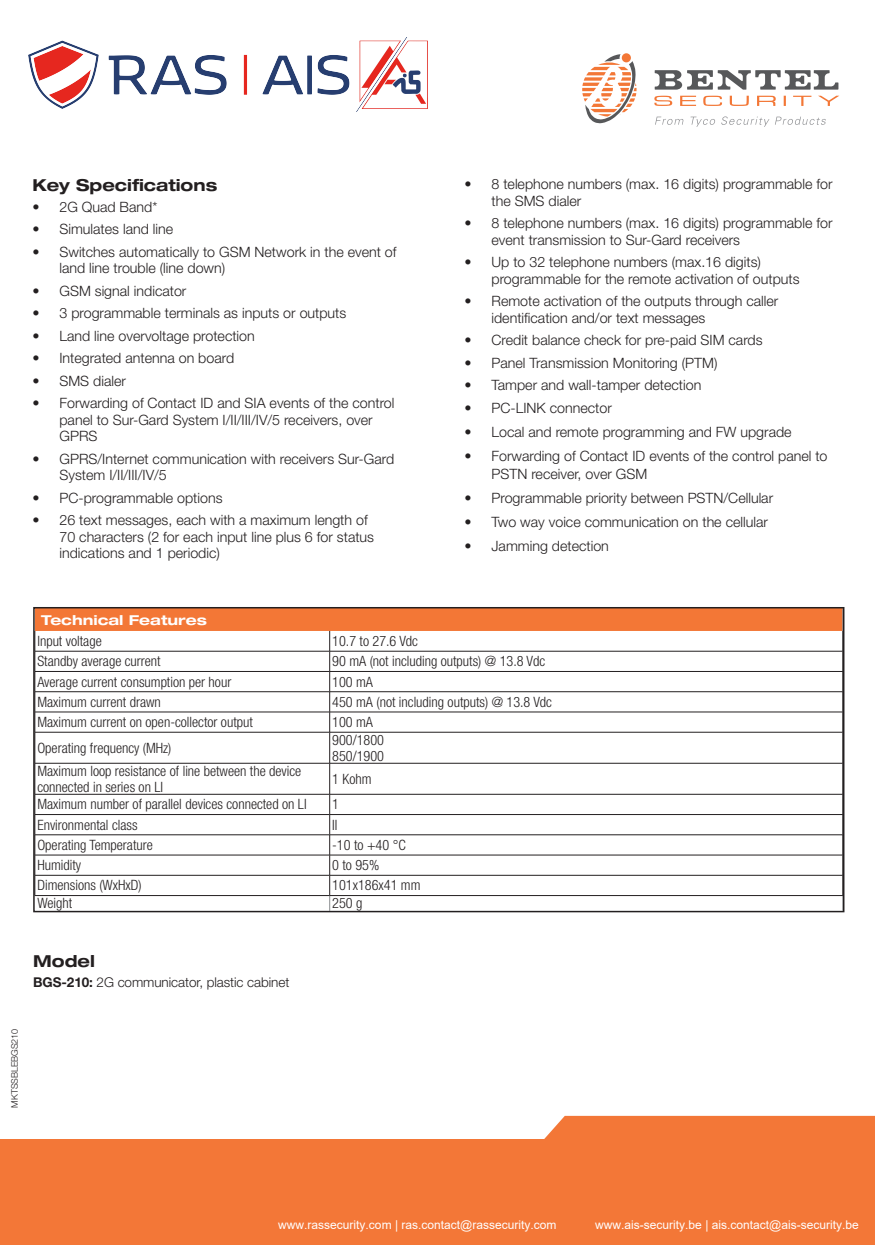
<style>
.page{position:relative;width:875px;height:1245px;background:#fff}
.page>*{position:absolute;margin:0;border:0;box-sizing:border-box;transform-origin:0 0}
.t1{font:700 expanded 16.5px "Helvetica Neue LT Pro";color:#231f20}
.t2{font:300 14.25px/16.5px "Helvetica Neue LT Pro";color:#231f20}
.t3{font:300 condensed 14.25px/15.8px "Helvetica Neue LT Pro";color:#231f20}
.t4{font:700 expanded 13.65px "Helvetica Neue LT Pro";color:#fff;scale:1.06 1}
.t5{font:300 13.5px "Helvetica Neue LT Pro";letter-spacing:-.005em;color:#231f20}
.t6{font:12px "Arial";color:#fff}
.t7{font:300 9px "Helvetica Neue LT Pro";letter-spacing:-.005em;color:#231f20}
.s1{font-weight:700}
.s2{font-style:inherit}
</style>
<div class="page">
<svg style="left:0;top:1116px;width:875px;height:129px;background:#f4864d"></svg>
<svg style="left:654px;top:96px;width:185px;height:10px"></svg>
<svg style="left:655px;top:70px;width:183px;height:20px"></svg>
<svg style="left:582px;top:53px;width:55px;height:70px"></svg>
<svg style="left:655px;top:117px;width:29px;height:8px"></svg>
<svg style="left:690px;top:117px;width:25px;height:10px"></svg>
<svg style="left:721px;top:116px;width:48px;height:11px"></svg>
<svg style="left:775px;top:117px;width:51px;height:8px"></svg>
<svg style="left:36px;top:733px;width:805px;height:176px"></svg>
<svg style="left:36px;top:610px;width:805px;height:122px"></svg>
<hr style="left:35px;top:732px;width:295px;height:1px;background:#231f20">
<hr style="left:330px;top:732px;width:513px;height:1px;background:#231f20">
<hr style="left:329px;top:732px;width:1px;height:31px;background:#231f20">
<hr style="left:35px;top:763px;width:295px;height:1px;background:#231f20">
<hr style="left:330px;top:763px;width:513px;height:1px;background:#231f20">
<hr style="left:329px;top:763px;width:1px;height:31px;background:#231f20">
<hr style="left:35px;top:794px;width:295px;height:1px;background:#231f20">
<hr style="left:330px;top:794px;width:513px;height:1px;background:#231f20">
<hr style="left:35px;top:814px;width:295px;height:1px;background:#231f20">
<hr style="left:330px;top:814px;width:513px;height:1px;background:#231f20">
<hr style="left:35px;top:834px;width:295px;height:1px;background:#231f20">
<hr style="left:330px;top:834px;width:513px;height:1px;background:#231f20">
<hr style="left:35px;top:855px;width:295px;height:1px;background:#231f20">
<hr style="left:330px;top:855px;width:513px;height:1px;background:#231f20">
<hr style="left:35px;top:875px;width:295px;height:1px;background:#231f20">
<hr style="left:330px;top:875px;width:513px;height:1px;background:#231f20">
<svg style="left:329px;top:794px;width:1px;height:115px"></svg>
<hr style="left:35px;top:895px;width:295px;height:1px;background:#231f20">
<hr style="left:330px;top:895px;width:513px;height:1px;background:#231f20">
<div style="left:33px;top:607px;width:811px;height:305px;border:2px solid #231f20"></div>
<img style="left:28px;top:37px;width:399px;height:75px">
<p class="t1" style="left:32px;top:175px;width:186px">Key Specifications</p>
<p class="t2" style="left:32px;top:198px;width:126px">• 2G Quad Band*</p>
<p class="t2" style="left:32px;top:220px;width:142px">• Simulates land line</p>
<p class="t2" style="left:59px;top:243px;width:339px;text-indent:-27px">• Switches automatically to GSM Network in the event of land line trouble (line down)</p>
<p class="t2" style="left:32px;top:282px;width:155px">• GSM signal indicator</p>
<p class="t2" style="left:32px;top:304px;width:315px">• 3 programmable terminals as inputs or outputs</p>
<p class="t2" style="left:32px;top:327px;width:224px">• Land line overvoltage protection</p>
<p class="t2" style="left:32px;top:349px;width:203px">• Integrated antenna on board</p>
<p class="t2" style="left:32px;top:372px;width:95px">• SMS dialer</p>
<p class="t2" style="left:59px;top:394px;width:336px;text-indent:-27px">• Forwarding of Contact ID and SIA events of the control panel to Sur-Gard System I/II/III/IV/5 receivers, over<br>GPRS</p>
<p class="t2" style="left:59px;top:450px;width:336px;text-indent:-27px">• GPRS/Internet communication with receivers Sur-Gard<br>System I/II/III/IV/5</p>
<p class="t2" style="left:32px;top:489px;width:192px">• PC-programmable options</p>
<p class="t2" style="left:59px;top:511px;width:316px;text-indent:-27px">• 26 text messages, each with a maximum length of<br>70 characters (2 for each input line plus 6 for status indications and 1 periodic)</p>
<p class="t2" style="left:491px;top:176px;width:343px;text-indent:-27px">• 8 telephone numbers (max. 16 digits) programmable for the SMS dialer</p>
<p class="t2" style="left:491px;top:215px;width:343px;text-indent:-27px">• 8 telephone numbers (max. 16 digits) programmable for event transmission to Sur-Gard receivers</p>
<p class="t2" style="left:491px;top:254px;width:310px;text-indent:-27px">• Up to 32 telephone numbers (max.16 digits) programmable for the remote activation of outputs</p>
<p class="t2" style="left:491px;top:293px;width:288px;text-indent:-27px">• Remote activation of the outputs through caller identification and/or text messages</p>
<p class="t2" style="left:464px;top:332px;width:300px">• Credit balance check for pre-paid SIM cards</p>
<p class="t2" style="left:464px;top:354px;width:254px">• Panel Transmission Monitoring (PTM)</p>
<p class="t2" style="left:464px;top:377px;width:238px">• Tamper and wall-tamper detection</p>
<p class="t2" style="left:464px;top:399px;width:149px">• PC-LINK connector</p>
<p class="t2" style="left:464px;top:423px;width:329px">• Local and remote programming and FW upgrade</p>
<p class="t2" style="left:491px;top:446px;width:338px;line-height:18px;text-indent:-27px">• Forwarding of Contact ID events of the control panel to<br>PSTN receiver, over GSM</p>
<p class="t2" style="left:464px;top:489px;width:310px">• Programmable priority between PSTN/Cellular</p>
<p class="t2" style="left:464px;top:513px;width:305px">• Two way voice communication on the cellular</p>
<p class="t2" style="left:464px;top:537px;width:146px">• Jamming detection</p>
<p class="t4" style="left:41px;top:611px;width:158px">Technical Features</p>
<p class="t3" style="left:37px;top:633px;width:66px">Input voltage</p>
<p class="t3" style="left:332px;top:633px;width:87px">10.7 to 27.6 Vdc</p>
<p class="t3" style="left:37px;top:653px;width:125px">Standby average current</p>
<p class="t3" style="left:332px;top:653px;width:214px">90 mA (not including outputs) @ 13.8 Vdc</p>
<p class="t3" style="left:37px;top:674px;width:195px">Average current consumption per hour</p>
<p class="t3" style="left:332px;top:674px;width:42px">100 mA</p>
<p class="t3" style="left:37px;top:694px;width:125px">Maximum current drawn</p>
<p class="t3" style="left:332px;top:694px;width:221px">450 mA (not including outputs) @ 13.8 Vdc</p>
<p class="t3" style="left:37px;top:714px;width:217px">Maximum current on open-collector output</p>
<p class="t3" style="left:332px;top:714px;width:42px">100 mA</p>
<p class="t3" style="left:37px;top:740px;width:136px">Operating frequency (MHz)</p>
<p class="t3" style="left:332px;top:732px;width:53px">900/1800<br>850/1900</p>
<p class="t3" style="left:37px;top:763px;width:265px">Maximum loop resistance of line between the device connected in series on LI</p>
<p class="t3" style="left:332px;top:771px;width:41px">1 Kohm</p>
<p class="t3" style="left:37px;top:796px;width:271px">Maximum number of parallel devices connected on LI</p>
<p class="t3" style="left:332px;top:796px;width:8px">1</p>
<p class="t3" style="left:37px;top:817px;width:102px">Environmental class</p>
<p class="t3" style="left:332px;top:817px;width:7px">II</p>
<p class="t3" style="left:37px;top:837px;width:117px">Operating Temperature</p>
<p class="t3" style="left:332px;top:837px;width:75px">-10 to +40 °C</p>
<p class="t3" style="left:37px;top:857px;width:45px">Humidity</p>
<p class="t3" style="left:332px;top:857px;width:49px">0 to 95%</p>
<p class="t3" style="left:37px;top:877px;width:106px">Dimensions (WxHxD)</p>
<p class="t3" style="left:332px;top:877px;width:90px">101x186x41 mm</p>
<p class="t3" style="left:37px;top:895px;width:36px">Weight</p>
<p class="t3" style="left:332px;top:895px;width:32px">250 g</p>
<p class="t7" style="left:9px;top:1107px;width:80px;rotate:-90deg">MKTSSBLEBGS210</p>
<p class="t1" style="left:33px;top:951px;width:63px">Model</p>
<p class="t5" style="left:33px;top:973px;width:258px"><span class="s1">BGS-210:</span> 2G communicator, plastic cabinet</p>
<p class="t6" style="left:278px;top:1216px;width:280px">www.rassecurity.com | ras.contact@rassecurity.com</p>
<p class="t6" style="left:595px;top:1216px;width:265px">www.ais-security.be | ais.contact@ais-security.b<span class="s2">e</span></p>
</div>
